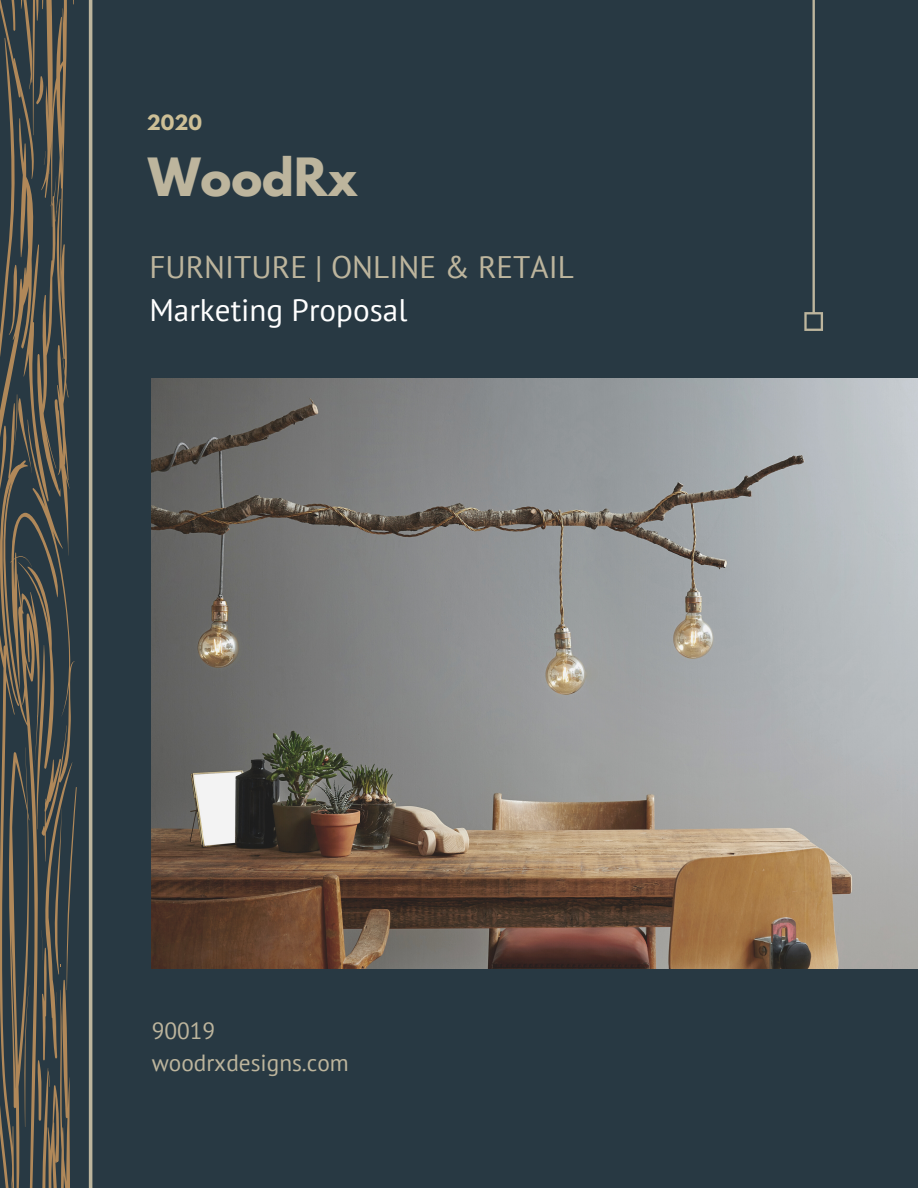
<style>
.page{position:relative;width:918px;height:1188px;background:#283943}
.page>*{position:absolute;margin:0;border:0;box-sizing:border-box;transform-origin:0 0}
.t1{font:700 46.65px "League Spartan";color:#bdb59d}
.t2{font:31.2px "PT Sans";color:#bdb59d}
.t3{font:31.2px "PT Sans";color:#fff}
.t4{font:23.4px/31.8px "PT Sans";color:#bdb59d}
.t5{font:700 18.6px "League Spartan";color:#cdbf96}
</style>
<div class="page">
<img style="left:152px;top:378px;width:766px;height:591px">
<svg style="left:804px;top:0;width:19px;height:331px"></svg>
<svg style="left:0;top:0;width:93px;height:1188px"></svg>
<p class="t5" style="left:147px;top:113px;width:57px">2020</p>
<h1 class="t1" style="left:148px;top:154px;width:211px">WoodRx</h1>
<p class="t2" style="left:149px;top:246px;width:426px">FURNITURE | ONLINE &amp; RETAIL</p>
<p class="t3" style="left:149px;top:289px;width:260px">Marketing Proposal</p>
<p class="t4" style="left:152px;top:1014px;width:199px">90019 woodrxdesigns.com</p>
</div>
